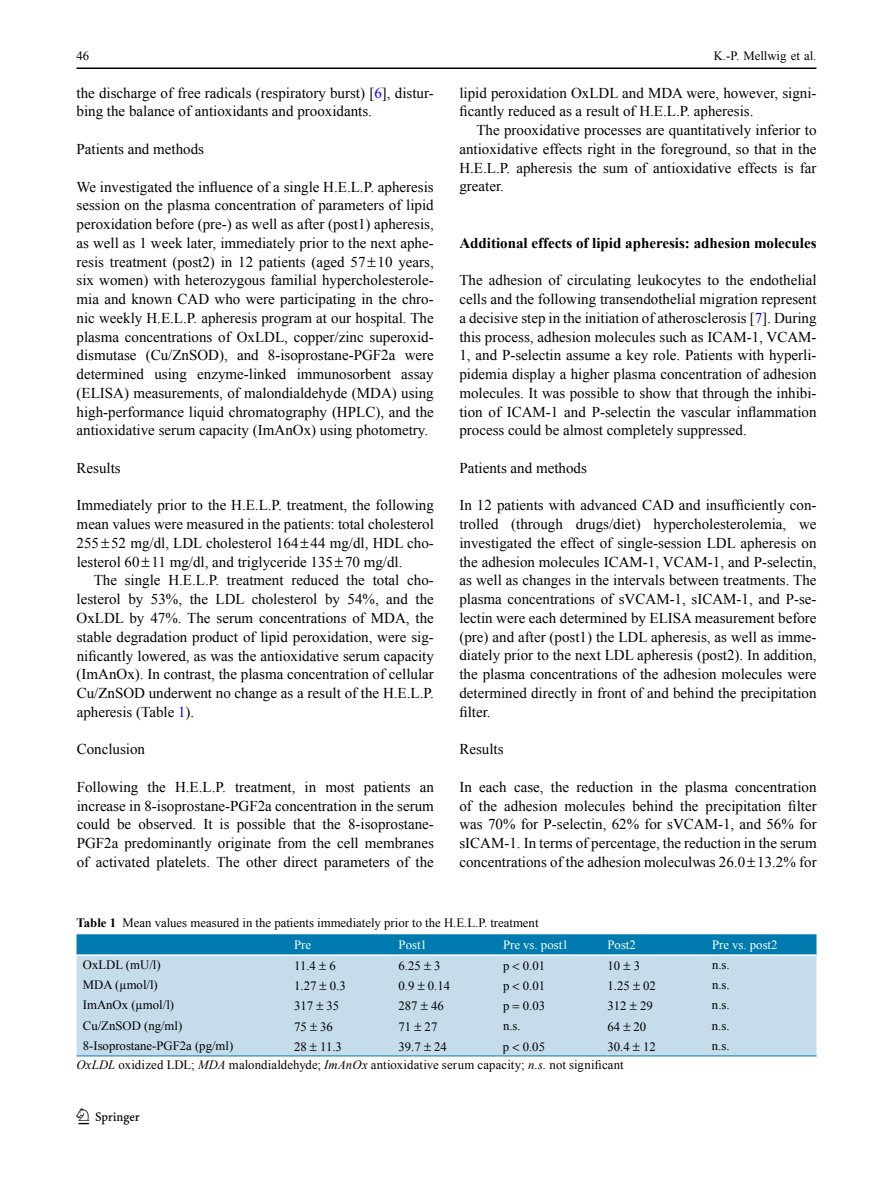
<style>
.page{position:relative;width:893px;height:1187px;background:#fff}
.page>*{position:absolute;margin:0;border:0;box-sizing:border-box;transform-origin:0 0}
.t1{font:22.5px "Springnew";color:#000}
.t2{font:15px/18.8px "Times New Roman";color:#000;text-align:justify}
.t3{font:700 15px "Times New Roman";color:#000}
.t4{font:12.75px/22.4px "Times New Roman";color:#000}
.t5{font:12.75px "Times New Roman";color:#fff}
.s1{color:#00f}
.s2{font-weight:700}
.s3{color:#fff}
.s4{font-style:italic}
</style>
<div class="page">
<hr style="left:77px;top:67px;width:739px;height:2px;background:#000">
<div style="left:77px;top:934px;width:739px;height:20px;background:#007baf"></div>
<div style="left:77px;top:955px;width:739px;height:100px;background:#c5dcea"></div>
<hr style="left:77px;top:1055px;width:217px;height:1px;background:#007baf">
<hr style="left:294px;top:1055px;width:105px;height:1px;background:#007baf">
<hr style="left:399px;top:1055px;width:104px;height:1px;background:#007baf">
<hr style="left:503px;top:1055px;width:105px;height:1px;background:#007baf">
<hr style="left:608px;top:1055px;width:104px;height:1px;background:#007baf">
<hr style="left:712px;top:1055px;width:104px;height:1px;background:#007baf">
<svg style="left:319px;top:961px;width:7px;height:8px"></svg>
<svg style="left:424px;top:961px;width:7px;height:8px"></svg>
<svg style="left:513px;top:963px;width:6px;height:6px"></svg>
<svg style="left:624px;top:961px;width:6px;height:8px"></svg>
<svg style="left:320px;top:981px;width:6px;height:9px"></svg>
<svg style="left:418px;top:981px;width:7px;height:9px"></svg>
<svg style="left:513px;top:983px;width:6px;height:7px"></svg>
<svg style="left:633px;top:981px;width:7px;height:9px"></svg>
<svg style="left:317px;top:1002px;width:6px;height:8px"></svg>
<svg style="left:421px;top:1002px;width:7px;height:8px"></svg>
<svg style="left:513px;top:1005px;width:6px;height:3px"></svg>
<svg style="left:630px;top:1002px;width:7px;height:8px"></svg>
<svg style="left:310px;top:1022px;width:7px;height:8px"></svg>
<svg style="left:415px;top:1022px;width:6px;height:8px"></svg>
<svg style="left:623px;top:1022px;width:7px;height:8px"></svg>
<svg style="left:310px;top:1042px;width:7px;height:8px"></svg>
<svg style="left:424px;top:1042px;width:7px;height:8px"></svg>
<svg style="left:513px;top:1044px;width:6px;height:6px"></svg>
<svg style="left:633px;top:1042px;width:7px;height:8px"></svg>
<p class="t4" style="left:77px;top:44px;width:14px">46</p>
<p class="t4" style="left:714px;top:44px;width:104px">K.-P. Mellwig et al.</p>
<p class="t2" style="left:77px;top:83px;width:359px">the discharge of free radicals (respiratory burst) [<span class="s1">6</span>], distur&shy;bing the balance of antioxidants and prooxidants.</p>
<p class="t2" style="left:77px;top:139px;width:129px">Patients and methods</p>
<p class="t2" style="left:77px;top:177px;width:359px">We investigated the influence of a single H.E.L.P. apheresis session on the plasma concentration of parameters of lipid peroxidation before (pre-) as well as after (post1) apheresis, as well as 1 week later, immediately prior to the next aphe&shy;resis treatment (post2) in 12 patients (aged 57 10 years, six women) with heterozygous familial hypercholesterole&shy;mia and known CAD who were participating in the chro&shy;nic weekly H.E.L.P. apheresis program at our hospital. The plasma concentrations of OxLDL, copper/zinc superoxid&shy;dismutase (Cu/ZnSOD), and 8-isoprostane-PGF2a were determined using enzyme-linked immunosorbent assay (ELISA) measurements, of malondialdehyde (MDA) using high-performance liquid chromatography (HPLC), and the antioxidative serum capacity (ImAnOx) using photometry.</p>
<p class="t2" style="left:77px;top:458px;width:46px">Results</p>
<p class="t2" style="left:77px;top:496px;width:359px">Immediately prior to the H.E.L.P. treatment, the following mean values were measured in the patients: total cholesterol 255 52 mg/dl, LDL cholesterol 164 44 mg/dl, HDL cho&shy;lesterol 60 11 mg/dl, and triglyceride 135 70 mg/dl.</p>
<p class="t2" style="left:77px;top:571px;width:359px;text-indent:17px">The single H.E.L.P. treatment reduced the total cho&shy;lesterol by 53%, the LDL cholesterol by 54%, and the OxLDL by 47%. The serum concentrations of MDA, the stable degradation product of lipid peroxidation, were sig&shy;nificantly lowered, as was the antioxidative serum capacity (ImAnOx). In contrast, the plasma concentration of cellular Cu/ZnSOD underwent no change as a result of the H.E.L.P. apheresis (Table <span class="s1">1</span>).</p>
<p class="t2" style="left:77px;top:739px;width:70px">Conclusion</p>
<p class="t2" style="left:77px;top:777px;width:359px">Following the H.E.L.P. treatment, in most patients an increase in 8-isoprostane-PGF2a concentration in the serum could be observed. It is possible that the 8-isoprostane-PGF2a predominantly originate from the cell membranes of activated platelets. The other direct parameters of the</p>
<p class="t2" style="left:459px;top:83px;width:359px">lipid peroxidation OxLDL and MDA were, however, signi&shy;ficantly reduced as a result of H.E.L.P. apheresis.</p>
<p class="t2" style="left:459px;top:120px;width:359px;text-indent:17px">The prooxidative processes are quantitatively inferior to antioxidative effects right in the foreground, so that in the H.E.L.P. apheresis the sum of antioxidative effects is far greater.</p>
<p class="t3" style="left:459px;top:232px;width:359px">Additional effects of lipid apheresis: adhesion molecules</p>
<p class="t2" style="left:459px;top:270px;width:359px">The adhesion of circulating leukocytes to the endothelial cells and the following transendothelial migration represent a decisive step in the initiation of atherosclerosis [<span class="s1">7</span>]. During this process, adhesion molecules such as ICAM-1, VCAM-1, and P-selectin assume a key role. Patients with hyperli&shy;pidemia display a higher plasma concentration of adhesion molecules. It was possible to show that through the inhibi&shy;tion of ICAM-1 and P-selectin the vascular inflammation process could be almost completely suppressed.</p>
<p class="t2" style="left:459px;top:458px;width:129px">Patients and methods</p>
<p class="t2" style="left:459px;top:495px;width:359px">In 12 patients with advanced CAD and insufficiently con&shy;trolled (through drugs/diet) hypercholesterolemia, we investigated the effect of single-session LDL apheresis on the adhesion molecules ICAM-1, VCAM-1, and P-selectin, as well as changes in the intervals between treatments. The plasma concentrations of sVCAM-1, sICAM-1, and P-se&shy;lectin were each determined by ELISA measurement before (pre) and after (post1) the LDL apheresis, as well as imme&shy;diately prior to the next LDL apheresis (post2). In addition, the plasma concentrations of the adhesion molecules were determined directly in front of and behind the precipitation filter.</p>
<p class="t2" style="left:459px;top:739px;width:46px">Results</p>
<p class="t2" style="left:459px;top:777px;width:359px">In each case, the reduction in the plasma concentration of the adhesion molecules behind the precipitation filter was 70% for P-selectin, 62% for sVCAM-1, and 56% for sICAM-1. In terms of percentage, the reduction in the serum concentrations of the adhesion moleculwas 26.0 13.2% for</p>
<p class="t4" style="left:294px;top:911px;width:246px;text-indent:-218px"><span class="s2">Table 1</span> Mean values measured in the patients immediately prior to the H.E.L.P. treatment<br><span class="s3">Pre</span></p>
<p class="t5" style="left:399px;top:936px;width:30px">Post1</p>
<p class="t5" style="left:503px;top:936px;width:67px">Pre vs. post1</p>
<p class="t5" style="left:608px;top:936px;width:30px">Post2</p>
<p class="t5" style="left:712px;top:936px;width:67px">Pre vs. post2</p>
<p class="t4" style="left:83px;top:953px;width:79px">OxLDL (mU/l)</p>
<p class="t4" style="left:294px;top:954px;width:43px">11.4 6</p>
<p class="t4" style="left:399px;top:954px;width:44px">6.25 3</p>
<p class="t4" style="left:503px;top:954px;width:44px">p 0.01</p>
<p class="t4" style="left:607px;top:954px;width:34px">10 3</p>
<p class="t4" style="left:712px;top:953px;width:19px">n.s.</p>
<p class="t4" style="left:83px;top:973px;width:76px">MDA (µmol/l)</p>
<p class="t4" style="left:294px;top:974px;width:53px">1.27 0.3</p>
<p class="t4" style="left:399px;top:974px;width:53px">0.9 0.14</p>
<p class="t4" style="left:503px;top:974px;width:44px">p 0.01</p>
<p class="t4" style="left:607px;top:974px;width:50px">1.25 02</p>
<p class="t4" style="left:712px;top:973px;width:19px">n.s.</p>
<p class="t4" style="left:83px;top:993px;width:93px">ImAnOx (µmol/l)</p>
<p class="t4" style="left:294px;top:994px;width:47px">317 35</p>
<p class="t4" style="left:399px;top:994px;width:47px">287 46</p>
<p class="t4" style="left:503px;top:994px;width:44px">p 0.03</p>
<p class="t4" style="left:607px;top:994px;width:47px">312 29</p>
<p class="t4" style="left:712px;top:993px;width:19px">n.s.</p>
<p class="t4" style="left:83px;top:1013px;width:101px">Cu/ZnSOD (ng/ml)</p>
<p class="t4" style="left:294px;top:1014px;width:40px">75 36</p>
<p class="t4" style="left:398px;top:1014px;width:40px">71 27</p>
<p class="t4" style="left:503px;top:1013px;width:19px">n.s.</p>
<p class="t4" style="left:607px;top:1014px;width:40px">64 20</p>
<p class="t4" style="left:712px;top:1013px;width:19px">n.s.</p>
<p class="t4" style="left:83px;top:1034px;width:152px">8-Isoprostane-PGF2a (pg/ml)</p>
<p class="t4" style="left:294px;top:1035px;width:49px">28 11.3</p>
<p class="t4" style="left:398px;top:1035px;width:50px">39.7 24</p>
<p class="t4" style="left:503px;top:1035px;width:44px">p 0.05</p>
<p class="t4" style="left:607px;top:1035px;width:50px">30.4 12</p>
<p class="t4" style="left:712px;top:1034px;width:19px">n.s.</p>
<p class="t4" style="left:76px;top:1053px;width:549px"><span class="s4">OxLDL</span> oxidized LDL; <span class="s4">MDA</span> malondialdehyde; <span class="s4">ImAnOx</span> antioxidative serum capacity; <span class="s4">n.s.</span> not significant</p>
<h1 class="t1" style="left:79px;top:1108px;width:63px">1 3</h1>
</div>
